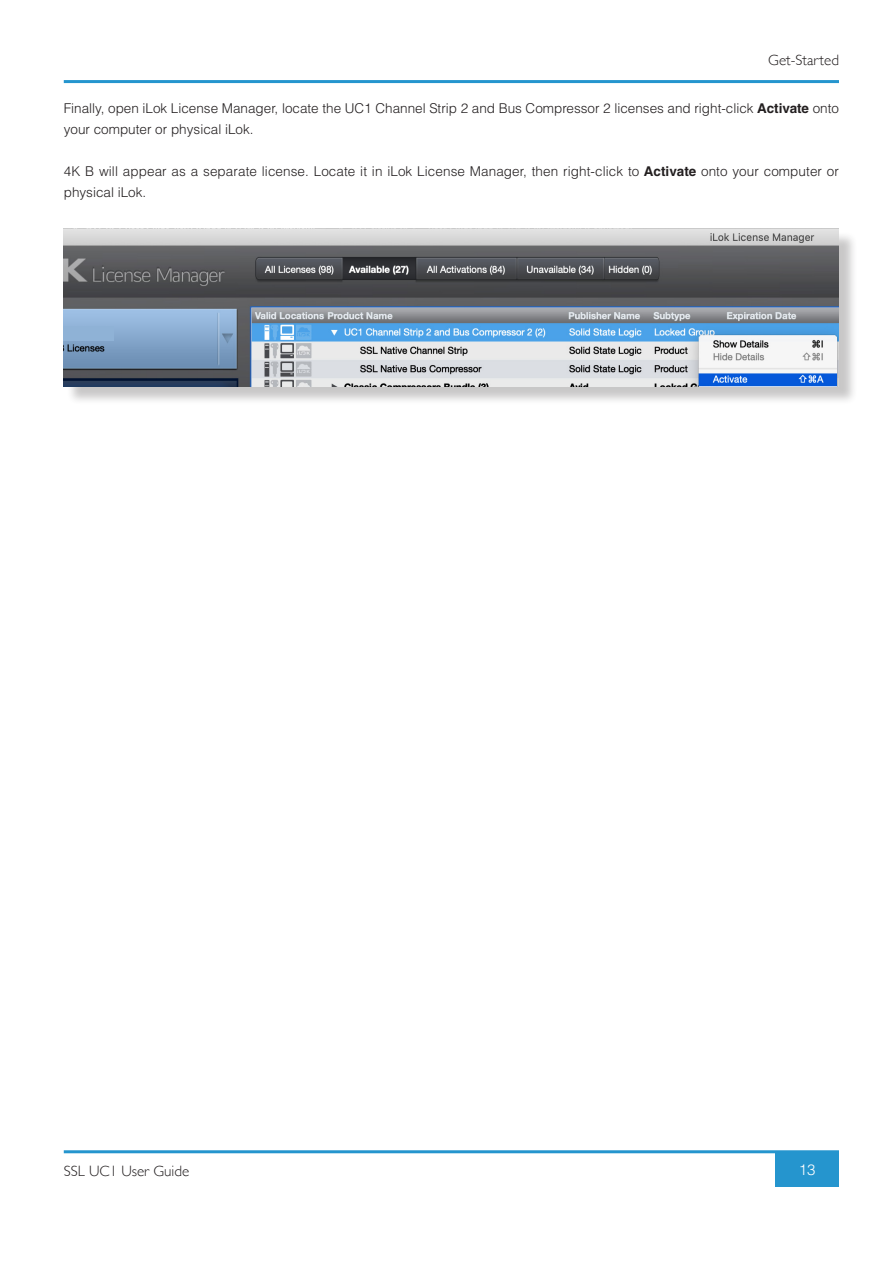
<style>
.page{position:relative;width:893px;height:1263px;background:#fff}
.page>*{position:absolute;margin:0;border:0;box-sizing:border-box;transform-origin:0 0}
.t1{font:300 15px "Gill Sans";color:#231f20}
.t2{font:300 15px "Helvetica LT Std";color:#fff}
.t3{font:300 13.5px/21px "Helvetica LT Std";color:#231f20}
.s1{font-weight:700}
</style>
<div class="page">
<hr style="left:64px;top:80px;width:775px;height:3px;background:#2595ce">
<div style="left:775px;top:1152px;width:64px;height:34px;background:#2595ce"></div>
<hr style="left:64px;top:1150px;width:775px;height:3px;background:#2595ce">
<div style="left:66px;top:231px;width:791px;height:174px;background:#231f20;opacity:.25"></div>
<img style="left:64px;top:229px;width:775px;height:157px">
<div style="left:64px;top:326px;width:50px;height:14px;background:#8fb2d6"></div>
<p class="t1" style="left:768px;top:48px;width:72px">Get-Started</p>
<p class="t3" style="left:64px;top:98px;width:777px">Finally, open iLok License Manager, locate the UC1 Channel Strip 2 and Bus Compressor 2 licenses and right-click <span class="s1">Activate</span> onto your computer or physical iLok.</p>
<p class="t3" style="left:64px;top:161px;width:777px">4K B will appear as a separate license. Locate it in iLok License Manager, then right-click to <span class="s1">Activate</span> onto your computer or physical iLok.</p>
<p class="t1" style="left:64px;top:1159px;width:127px">SSL UC1 User Guide</p>
<p class="t2" style="left:799px;top:1160px;width:18px">13</p>
</div>
